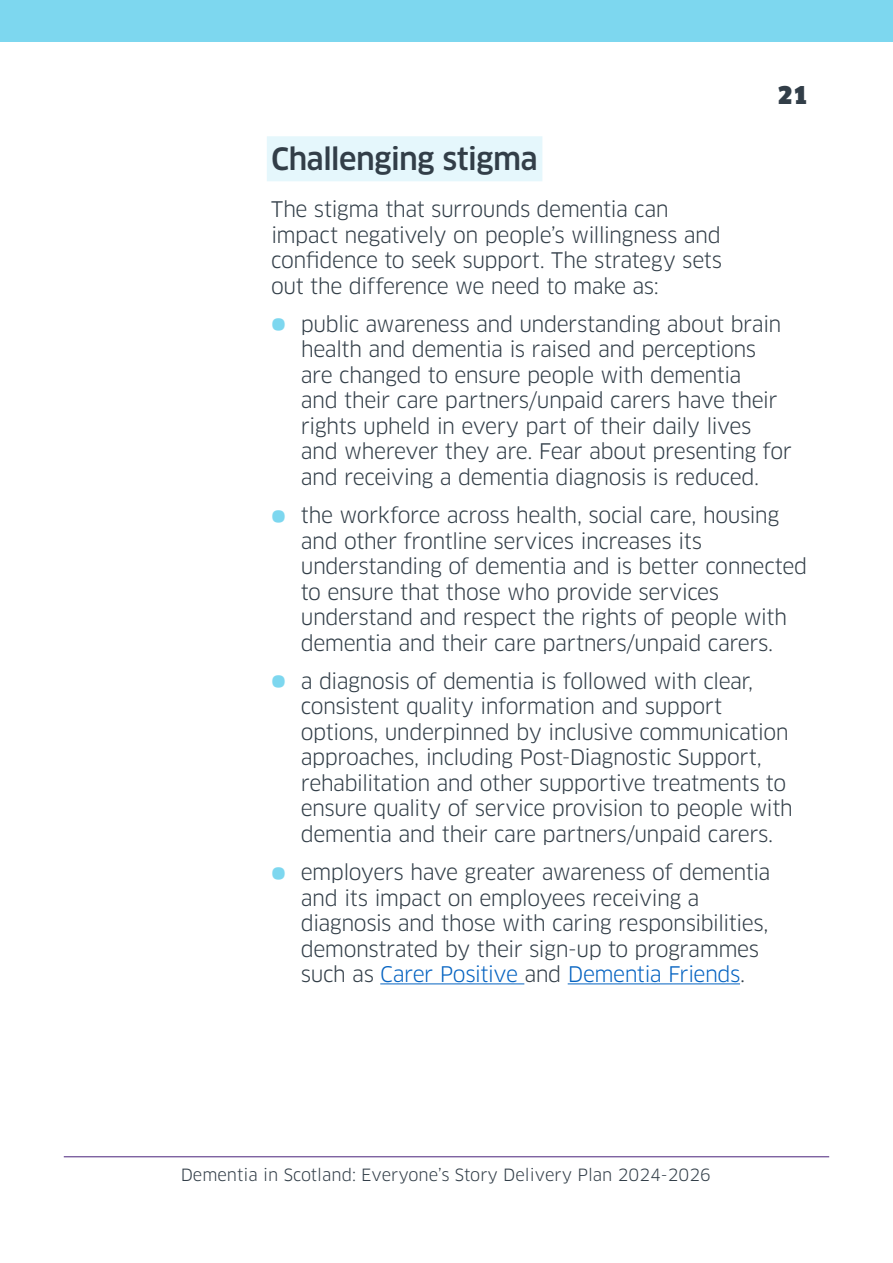
<style>
.page{position:relative;width:893px;height:1263px;background:#fff}
.page>*{position:absolute;margin:0;border:0;box-sizing:border-box;transform-origin:0 0}
.t1{font:500 30px "Clan OT";letter-spacing:-.025em;color:#323e48}
.t2{font:900 24px "Clan OT";color:#323e48}
.t3{font:21px/25.5px "Clan OT";letter-spacing:-.025em;color:#323e48}
.t4{font:16.5px "Clan OT";color:#323e48}
.s1{font-weight:900;font-size:36px;color:#7dd7ef}
.s2{color:#0563c1}
</style>
<div class="page">
<hr style="left:64px;top:1156px;width:765px;height:1px;background:#4a237b">
<div style="left:0;top:0;width:893px;height:42px;background:#7dd7ef"></div>
<div style="left:267px;top:136px;width:275px;height:45px;background:#e5f7fc"></div>
<hr style="left:380px;top:983px;width:144px;height:1px;background:#0563c1">
<hr style="left:568px;top:983px;width:172px;height:1px;background:#0563c1">
<p class="t2" style="left:778px;top:81px;width:32px">21</p>
<h1 class="t1" style="left:271px;top:142px;width:268px">Challenging stigma</h1>
<p class="t3" style="left:271px;top:197px;width:452px">The stigma that surrounds dementia can impact negatively on people’s willingness and confidence to seek support. The strategy sets out the difference we need to make as:</p>
<p class="t3" style="left:301px;top:311px;width:493px;text-indent:-30px"><span class="s1">•</span> public awareness and understanding about brain health and dementia is raised and perceptions are changed to ensure people with dementia<br>and their care partners/unpaid carers have their rights upheld in every part of their daily lives and wherever they are. Fear about presenting for and receiving a dementia diagnosis is reduced.</p>
<p class="t3" style="left:301px;top:503px;width:508px;text-indent:-30px"><span class="s1">•</span> the workforce across health, social care, housing and other frontline services increases its understanding of dementia and is better connected to ensure that those who provide services understand and respect the rights of people with dementia and their care partners/unpaid carers.</p>
<p class="t3" style="left:301px;top:668px;width:494px;text-indent:-30px"><span class="s1">•</span> a diagnosis of dementia is followed with clear, consistent quality information and support options, underpinned by inclusive communication approaches, including Post-Diagnostic Support, rehabilitation and other supportive treatments to ensure quality of service provision to people with dementia and their care partners/unpaid carers.</p>
<p class="t3" style="left:301px;top:860px;width:471px;text-indent:-30px"><span class="s1">•</span> employers have greater awareness of dementia and its impact on employees receiving a diagnosis and those with caring responsibilities, demonstrated by their sign-up to programmes such as <span class="s2">Carer Positive</span> and <span class="s2">Dementia Friends</span>.</p>
<p class="t4" style="left:181px;top:1165px;width:532px">Dementia in Scotland: Everyone’s Story Delivery Plan 2024-2026</p>
</div>
